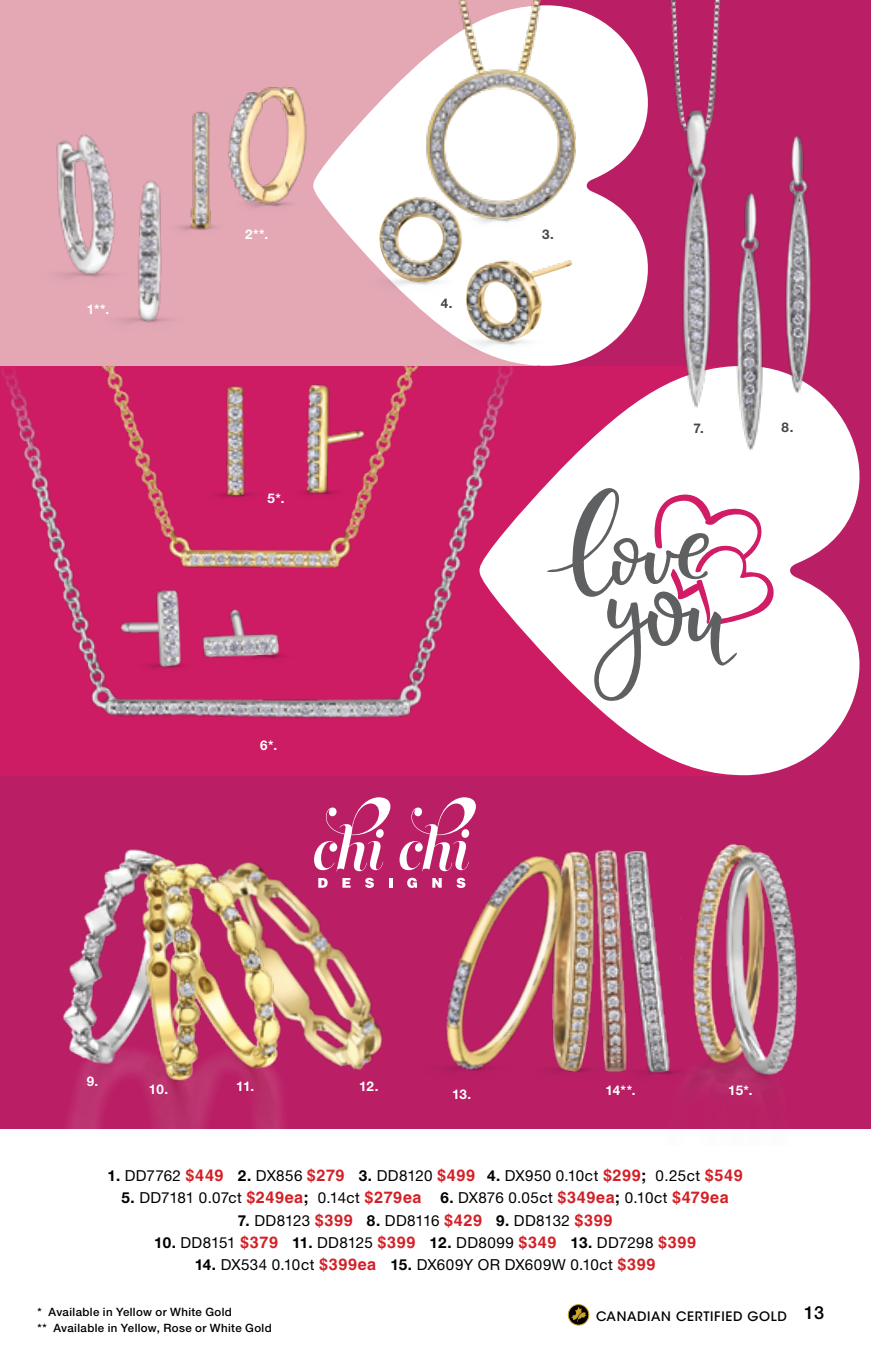
<style>
.page{position:relative;width:871px;height:1357px;background:#fff}
.page>*{position:absolute;margin:0;border:0;box-sizing:border-box;transform-origin:0 0}
.t1{font:15.3px "Helvetica Neue LT Std";letter-spacing:.02em;color:#000}
.t2{font:700 13.28px "Helvetica Neue LT Std";color:#fff}
.t3{font:700 13.28px "Helvetica Neue LT Std";color:#464547}
.t4{font:500 13.05px "ITC Avant Garde Std";letter-spacing:.05em;color:#000}
.t5{font:500 11.47px/15.3px "Helvetica Neue LT Std";letter-spacing:.035em;color:#000}
.s1{font-weight:700}
.s2{font-family:"Helvetica LT Std";font-weight:700;font-size:16.2px;color:#d32027}
.s3{font-family:"Helvetica LT Std";font-weight:700;font-size:16.2px}
.s4{font-family:"Helvetica Neue LT Std";font-size:18px}
</style>
<div class="page">
<div style="left:0;top:0;width:871px;height:1129px;background:#ba1f65"></div>
<div style="left:0;top:0;width:537px;height:366px;background:#e4a8b5"></div>
<svg style="left:316px;top:15px;width:332px;height:350px;fill:#fcf7f8"></svg>
<svg style="left:574px;top:366px;width:286px;height:409px;fill:#fff"></svg>
<img style="left:352px;top:242px;width:25px;height:82px">
<img style="left:438px;top:343px;width:113px;height:22px">
<img style="left:313px;top:178px;width:3px;height:15px">
<img style="left:0;top:365px;width:574px;height:410px">
<img style="left:94px;top:367px;width:333px;height:228px">
<img style="left:0;top:365px;width:12px;height:8px">
<img style="left:114px;top:570px;width:192px;height:129px">
<img style="left:174px;top:358px;width:250px;height:190px">
<img style="left:192px;top:111px;width:18px;height:46px">
<img style="left:228px;top:86px;width:79px;height:122px">
<img style="left:721px;top:843px;width:77px;height:253px">
<img style="left:62px;top:848px;width:263px;height:281px">
<img style="left:813px;top:366px;width:23px;height:91px">
<img style="left:711px;top:180px;width:102px;height:333px">
<img style="left:711px;top:0;width:5px;height:59px">
<img style="left:669px;top:0;width:10px;height:59px">
<img style="left:659px;top:59px;width:145px;height:362px">
<img style="left:402px;top:0;width:190px;height:261px">
<img style="left:377px;top:197px;width:195px;height:146px">
<img style="left:104px;top:157px;width:122px;height:310px">
<img style="left:25px;top:134px;width:130px;height:282px">
<img style="left:84px;top:281px;width:109px;height:80px">
<img style="left:25px;top:236px;width:109px;height:80px">
<img style="left:325px;top:804px;width:396px;height:287px">
<svg style="left:568px;top:1304px;width:21px;height:21px"></svg>
<div style="left:568px;top:1304px;width:21px;height:21px;border:1px solid #cea32c;border-radius:50%"></div>
<svg style="left:571px;top:1306px;width:15px;height:16px"></svg>
<svg style="left:546px;top:485px;width:236px;height:217px;background:#e6dae0"></svg>
<svg style="left:314px;top:797px;width:76px;height:74px"></svg>
<svg style="left:399px;top:797px;width:77px;height:74px"></svg>
<svg style="left:318px;top:878px;width:10px;height:10px"></svg>
<svg style="left:342px;top:878px;width:8px;height:10px"></svg>
<svg style="left:365px;top:878px;width:9px;height:10px"></svg>
<svg style="left:389px;top:878px;width:3px;height:10px"></svg>
<svg style="left:407px;top:878px;width:10px;height:10px"></svg>
<svg style="left:432px;top:878px;width:10px;height:10px"></svg>
<svg style="left:456px;top:878px;width:9px;height:10px"></svg>
<p class="t2" style="left:87px;top:301px;width:24px">1**.</p>
<p class="t2" style="left:245px;top:226px;width:25px">2**.</p>
<p class="t2" style="left:268px;top:490px;width:18px">5*.</p>
<p class="t2" style="left:260px;top:737px;width:19px">6*.</p>
<p class="t3" style="left:441px;top:295px;width:13px">4.</p>
<p class="t3" style="left:542px;top:226px;width:13px">3.</p>
<p class="t3" style="left:693px;top:420px;width:12px">7.</p>
<p class="t3" style="left:781px;top:419px;width:13px">8.</p>
<p class="t2" style="left:87px;top:1073px;width:13px">9.</p>
<p class="t2" style="left:149px;top:1081px;width:21px">10.</p>
<p class="t2" style="left:236px;top:1078px;width:20px">11.</p>
<p class="t2" style="left:359px;top:1078px;width:21px">12.</p>
<p class="t2" style="left:452px;top:1085px;width:21px">13.</p>
<p class="t2" style="left:605px;top:1082px;width:32px">14**.</p>
<p class="t2" style="left:728px;top:1082px;width:26px">15*.</p>
<p class="t1" style="left:108px;top:1166px;width:636px"><span class="s1">1.</span> DD7762 <span class="s2">$449</span> <span class="s1">2.</span> DX856 <span class="s2">$279</span> <span class="s1">3.</span> DD8120 <span class="s2">$499</span> <span class="s1">4.</span> DX950 0.10ct <span class="s2">$299</span><span class="s3">;</span> 0.25ct <span class="s2">$549</span></p>
<p class="t1" style="left:122px;top:1188px;width:609px"><span class="s1">5.</span> DD7181 0.07ct <span class="s2">$249ea</span><span class="s3">;</span> 0.14ct <span class="s2">$279ea</span> <span class="s1">6.</span> DX876 0.05ct <span class="s2">$349ea</span><span class="s3">;</span> 0.10ct <span class="s2">$479ea</span></p>
<p class="t1" style="left:238px;top:1211px;width:376px"><span class="s1">7.</span> DD8123 <span class="s2">$399</span> <span class="s1">8.</span> DD8116 <span class="s2">$429</span> <span class="s1">9.</span> DD8132 <span class="s2">$399</span></p>
<p class="t1" style="left:154px;top:1233px;width:543px"><span class="s1">10.</span> DD8151 <span class="s2">$379</span> <span class="s1">11.</span> DD8125 <span class="s2">$399</span> <span class="s1">12.</span> DD8099 <span class="s2">$349</span> <span class="s1">13.</span> DD7298 <span class="s2">$399</span></p>
<p class="t1" style="left:195px;top:1255px;width:462px"><span class="s1">14.</span> DX534 0.10ct <span class="s2">$399ea</span> <span class="s1">15.</span> DX609Y OR DX609W 0.10ct <span class="s2">$399</span></p>
<p class="t5" style="left:38px;top:1304px;width:236px">* Available in Yellow or White Gold<br>** Available in Yellow, Rose or White Gold</p>
<p class="t4" style="left:596px;top:1307px;width:230px">CANADIAN CERTIFIED GOLD <span class="s4">13</span></p>
</div>
